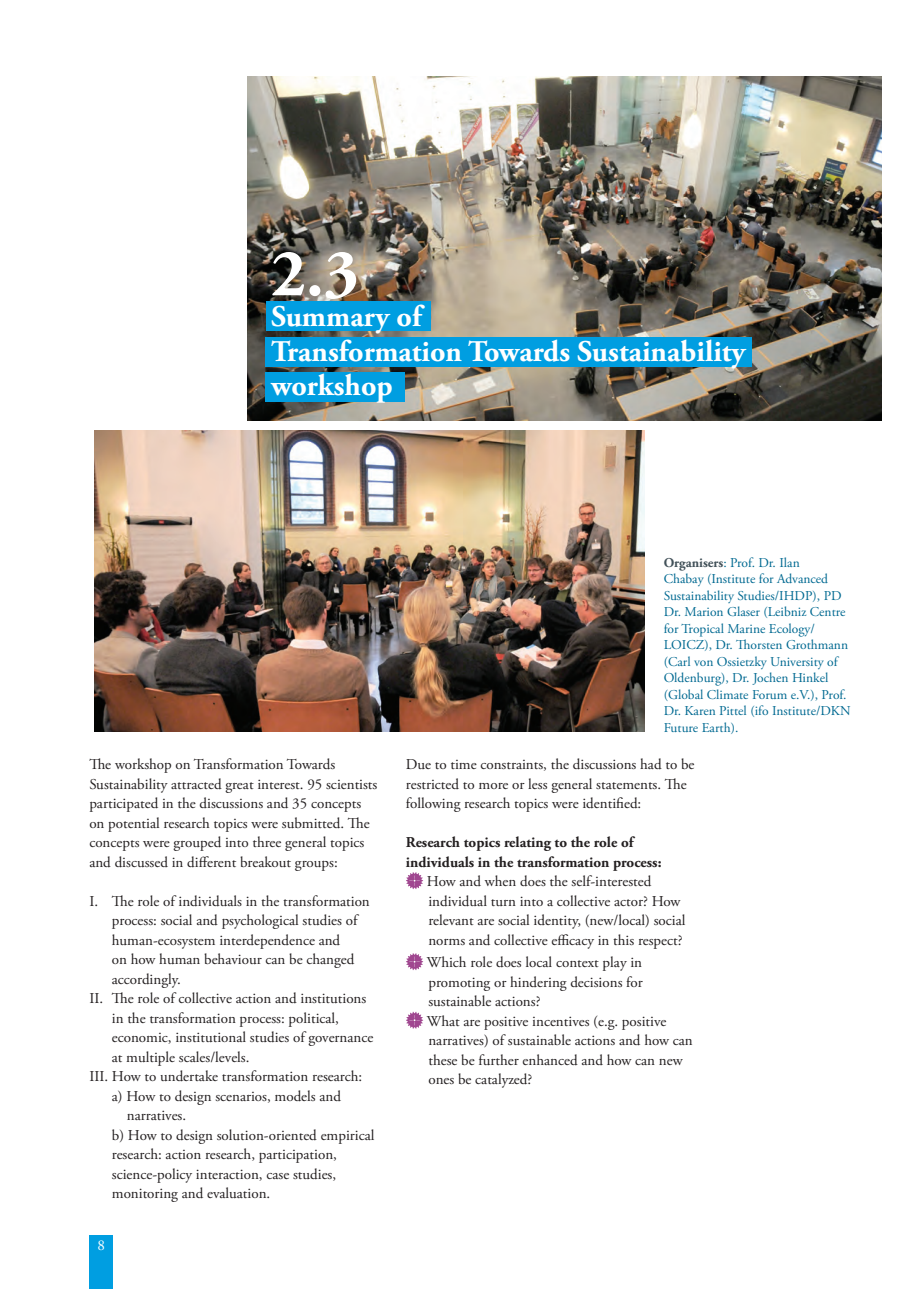
<style>
.page{position:relative;width:919px;height:1289px;background:#fff}
.page>*{position:absolute;margin:0;border:0;box-sizing:border-box;transform-origin:0 0}
.t1{font:700 67.5px "Adobe Garamond Pro";color:#fff}
.t2{font:700 30px/34.5px "Adobe Garamond Pro";color:#fff}
.t3{font:15px/19.5px "Adobe Garamond Pro";color:#231f20}
.t4{font:700 15px/19.5px "Adobe Garamond Pro";color:#231f20}
.t5{font:15px "Adobe Garamond Pro";color:#fff}
.t6{font:13.5px/16.5px "Adobe Garamond Pro";color:#006991}
.s1{font-weight:700;color:#425159}
</style>
<div class="page">
<img style="left:247px;top:77px;width:634px;height:343px">
<img style="left:94px;top:431px;width:550px;height:300px">
<div style="left:266px;top:301px;width:164px;height:30px;background:#009ee1"></div>
<div style="left:266px;top:337px;width:486px;height:29px;background:#009ee1"></div>
<div style="left:266px;top:372px;width:139px;height:30px;background:#009ee1"></div>
<svg style="left:406px;top:872px;width:17px;height:17px"></svg>
<svg style="left:406px;top:953px;width:17px;height:17px"></svg>
<svg style="left:406px;top:1011px;width:17px;height:17px"></svg>
<div style="left:89px;top:1235px;width:24px;height:53px;background:#009ee1"></div>
<h1 class="t1" style="left:271px;top:234px;width:89px">2.3</h1>
<h2 class="t2" style="left:271px;top:300px;width:476px">Summary of<br>Transformation Towards Sustainability workshop</h2>
<p class="t3" style="left:89px;top:755px;width:289px">The workshop on Transformation Towards Sustainability attracted great interest. 95 scientists participated in the discussions and 35 concepts on potential research topics were submitted. The concepts were grouped into three general topics and discussed in different breakout groups:</p>
<p class="t3" style="left:89px;top:891px;width:282px">I. The role of individuals in the transformation</p>
<p class="t3" style="left:112px;top:911px;width:247px">process: social and psychological studies of</p>
<p class="t3" style="left:112px;top:930px;width:230px">human-ecosystem interdependence and</p>
<p class="t3" style="left:112px;top:950px;width:244px">on how human behaviour can be changed</p>
<p class="t3" style="left:112px;top:969px;width:70px">accordingly.</p>
<p class="t3" style="left:89px;top:989px;width:278px">II. The role of collective action and institutions</p>
<p class="t3" style="left:112px;top:1008px;width:229px">in the transformation process: political,</p>
<p class="t3" style="left:112px;top:1028px;width:263px">economic, institutional studies of governance</p>
<p class="t3" style="left:112px;top:1047px;width:139px">at multiple scales/levels.</p>
<p class="t3" style="left:89px;top:1067px;width:274px">III. How to undertake transformation research:</p>
<p class="t3" style="left:112px;top:1086px;width:231px">a) How to design scenarios, models and</p>
<p class="t3" style="left:127px;top:1106px;width:61px">narratives.</p>
<p class="t3" style="left:112px;top:1125px;width:264px">b) How to design solution-oriented empirical</p>
<p class="t3" style="left:112px;top:1145px;width:227px">research: action research, participation,</p>
<p class="t3" style="left:112px;top:1164px;width:226px">science-policy interaction, case studies,</p>
<p class="t3" style="left:112px;top:1184px;width:160px">monitoring and evaluation.</p>
<p class="t5" style="left:97px;top:1236px;width:9px">8</p>
<p class="t6" style="left:663px;top:554px;width:188px"><span class="s1">Organisers</span>: Prof. Dr. Ilan<br>Chabay (Institute for Advanced<br>Sustainability Studies/IHDP), PD<br>Dr. Marion Glaser (Leibniz Centre for Tropical Marine Ecology/<br>LOICZ), Dr. Thorsten Grothmann (Carl von Ossietzky University of<br>Oldenburg), Dr. Jochen Hinkel (Global Climate Forum e.V.), Prof.<br>Dr. Karen Pittel (ifo Institute/DKN<br>Future Earth).</p>
<p class="t3" style="left:406px;top:755px;width:290px">Due to time constraints, the discussions had to be restricted to more or less general statements. The following research topics were identified:</p>
<p class="t4" style="left:406px;top:833px;width:257px">Research topics relating to the role of individuals in the transformation process:</p>
<p class="t3" style="left:427px;top:872px;width:260px">How and when does the self-interested individual turn into a collective actor? How relevant are social identity, (new/local) social norms and collective efficacy in this respect?</p>
<p class="t3" style="left:427px;top:953px;width:267px">Which role does local context play in promoting or hindering decisions for sustainable actions?<br>What are positive incentives (e.g. positive narratives) of sustainable actions and how can these be further enhanced and how can new ones be catalyzed?</p>
</div>
